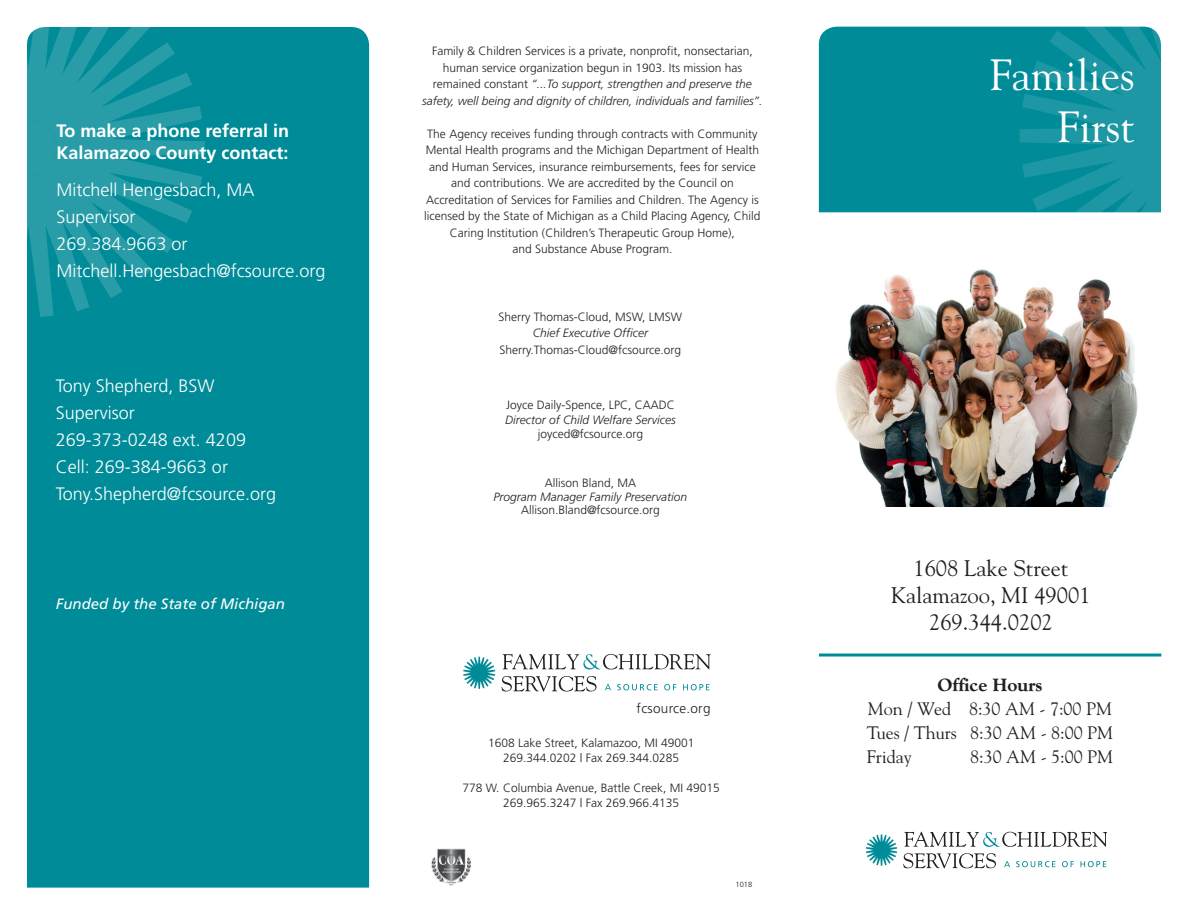
<style>
.page{position:relative;width:1188px;height:918px;background:#fff}
.page>*{position:absolute;margin:0;border:0;box-sizing:border-box;transform-origin:0 0}
.t1{font:43.5px "Goudy";color:#fff}
.t2{font:22.5px "Goudy";color:#231f20}
.t3{font:300 18px "Frutiger";color:#fff}
.t4{font:18px "Goudy";color:#231f20}
.t5{font:700 18px "Frutiger";color:#fff}
.t6{font:800 18px "Goudy";color:#231f20}
.t7{font:italic 15px "Frutiger";color:#fff}
.t8{font:300 13.5px "Frutiger";letter-spacing:.02em;color:#231f20}
.t9{font:300 12px/16.5px "Frutiger";color:#231f20;text-align:center}
.t10{font:italic 300 12px/16.5px "Frutiger CE";color:#231f20;text-align:center}
.t11{font:300 7.5px "Frutiger";color:#231f20}
.s1{font-family:"Frutiger";font-style:normal}
</style>
<div class="page">
<img style="left:431px;top:848px;width:40px;height:37px">
<svg style="left:503px;top:654px;width:208px;height:15px"></svg>
<svg style="left:501px;top:676px;width:96px;height:16px"></svg>
<svg style="left:605px;top:684px;width:6px;height:6px"></svg>
<svg style="left:617px;top:684px;width:41px;height:6px"></svg>
<svg style="left:664px;top:684px;width:12px;height:6px"></svg>
<svg style="left:683px;top:684px;width:27px;height:6px"></svg>
<svg style="left:463px;top:657px;width:32px;height:32px"></svg>
<svg style="left:904px;top:832px;width:203px;height:15px"></svg>
<svg style="left:903px;top:853px;width:93px;height:16px"></svg>
<svg style="left:1004px;top:861px;width:6px;height:6px"></svg>
<svg style="left:1016px;top:861px;width:39px;height:6px"></svg>
<svg style="left:1062px;top:861px;width:12px;height:6px"></svg>
<svg style="left:1080px;top:861px;width:26px;height:6px"></svg>
<svg style="left:866px;top:834px;width:31px;height:32px"></svg>
<img style="left:835px;top:269px;width:303px;height:237px">
<div style="left:819px;top:27px;width:201px;height:185px;background:#008b98"></div>
<svg style="left:1020px;top:26px;width:141px;height:280px"></svg>
<hr style="left:819px;top:654px;width:342px;height:3px;background:#008b98">
<div style="left:27px;top:27px;width:342px;height:861px;background:#008b98"></div>
<svg style="left:27px;top:27px;width:178px;height:290px;background:#1795a1"></svg>
<p class="t9" style="left:432px;top:43px;width:322px">Family &amp; Children Services is a private, nonprofit, nonsectarian, human service organization begun in 1903. Its mission has</p>
<p class="t10" style="left:422px;top:76px;width:342px"><span class="s1">remained constant</span> “...To support, strengthen and preserve the safety, well being and dignity of children, individuals and families”.</p>
<p class="t9" style="left:426px;top:126px;width:335px">The Agency receives funding through contracts with Community Mental Health programs and the Michigan Department of Health and Human Services, insurance reimbursements, fees for service and contributions. We are accredited by the Council on</p>
<p class="t9" style="left:424px;top:192px;width:338px">Accreditation of Services for Families and Children. The Agency is licensed by the State of Michigan as a Child Placing Agency, Child<br>Caring Institution (Children’s Therapeutic Group Home),</p>
<p class="t9" style="left:513px;top:241px;width:161px">and Substance Abuse Program.</p>
<p class="t1" style="left:990px;top:48px;width:146px">Families</p>
<p class="t5" style="left:56px;top:120px;width:234px">To make a phone referral in</p>
<p class="t1" style="left:1057px;top:100px;width:79px">First</p>
<p class="t5" style="left:56px;top:142px;width:234px">Kalamazoo County contact:</p>
<p class="t3" style="left:56px;top:180px;width:200px">Mitchell Hengesbach, MA</p>
<p class="t3" style="left:56px;top:207px;width:81px">Supervisor</p>
<p class="t3" style="left:56px;top:234px;width:133px">269.384.9663 or</p>
<p class="t3" style="left:56px;top:261px;width:271px">Mitchell.Hengesbach@fcsource.org</p>
<p class="t3" style="left:56px;top:375px;width:160px">Tony Shepherd, BSW</p>
<p class="t3" style="left:56px;top:402px;width:81px">Supervisor</p>
<p class="t3" style="left:56px;top:429px;width:192px">269-373-0248 ext. 4209</p>
<p class="t3" style="left:56px;top:456px;width:174px">Cell: 269-384-9663 or</p>
<p class="t3" style="left:56px;top:483px;width:222px">Tony.Shepherd@fcsource.org</p>
<p class="t7" style="left:56px;top:595px;width:231px">Funded by the State of Michigan</p>
<p class="t9" style="left:498px;top:308px;width:185px">Sherry Thomas-Cloud, MSW, LMSW</p>
<p class="t10" style="left:533px;top:324px;width:117px">Chief Executive Officer</p>
<p class="t9" style="left:500px;top:341px;width:183px">Sherry.Thomas-Cloud@fcsource.org</p>
<p class="t9" style="left:506px;top:397px;width:170px">Joyce Daily-Spence, LPC, CAADC</p>
<p class="t10" style="left:505px;top:412px;width:172px">Director of Child Welfare Services</p>
<p class="t9" style="left:538px;top:425px;width:107px">joyced@fcsource.org</p>
<p class="t9" style="left:545px;top:475px;width:93px">Allison Bland, MA</p>
<p class="t10" style="left:494px;top:488px;width:195px">Program Manager Family Preservation</p>
<p class="t9" style="left:521px;top:502px;width:140px">Allison.Bland@fcsource.org</p>
<p class="t8" style="left:637px;top:701px;width:75px">fcsource.org</p>
<p class="t9" style="left:488px;top:734px;width:208px">1608 Lake Street, Kalamazoo, MI 49001</p>
<p class="t9" style="left:503px;top:749px;width:178px">269.344.0202 | Fax 269.344.0285</p>
<p class="t9" style="left:463px;top:779px;width:259px">778 W. Columbia Avenue, Battle Creek, MI 49015</p>
<p class="t9" style="left:503px;top:794px;width:178px">269.965.3247 | Fax 269.966.4135</p>
<p class="t11" style="left:736px;top:880px;width:18px">1018</p>
<p class="t2" style="left:913px;top:554px;width:156px">1608 Lake Street</p>
<p class="t2" style="left:891px;top:581px;width:201px">Kalamazoo, MI 49001</p>
<p class="t2" style="left:929px;top:608px;width:125px">269.344.0202</p>
<p class="t6" style="left:938px;top:675px;width:106px">Office Hours</p>
<p class="t4" style="left:868px;top:698px;width:246px">Mon / Wed 8:30 AM - 7:00 PM</p>
<p class="t4" style="left:867px;top:722px;width:248px">Tues / Thurs 8:30 AM - 8:00 PM</p>
<p class="t4" style="left:867px;top:746px;width:46px">Friday</p>
<p class="t4" style="left:970px;top:746px;width:145px">8:30 AM - 5:00 PM</p>
</div>
